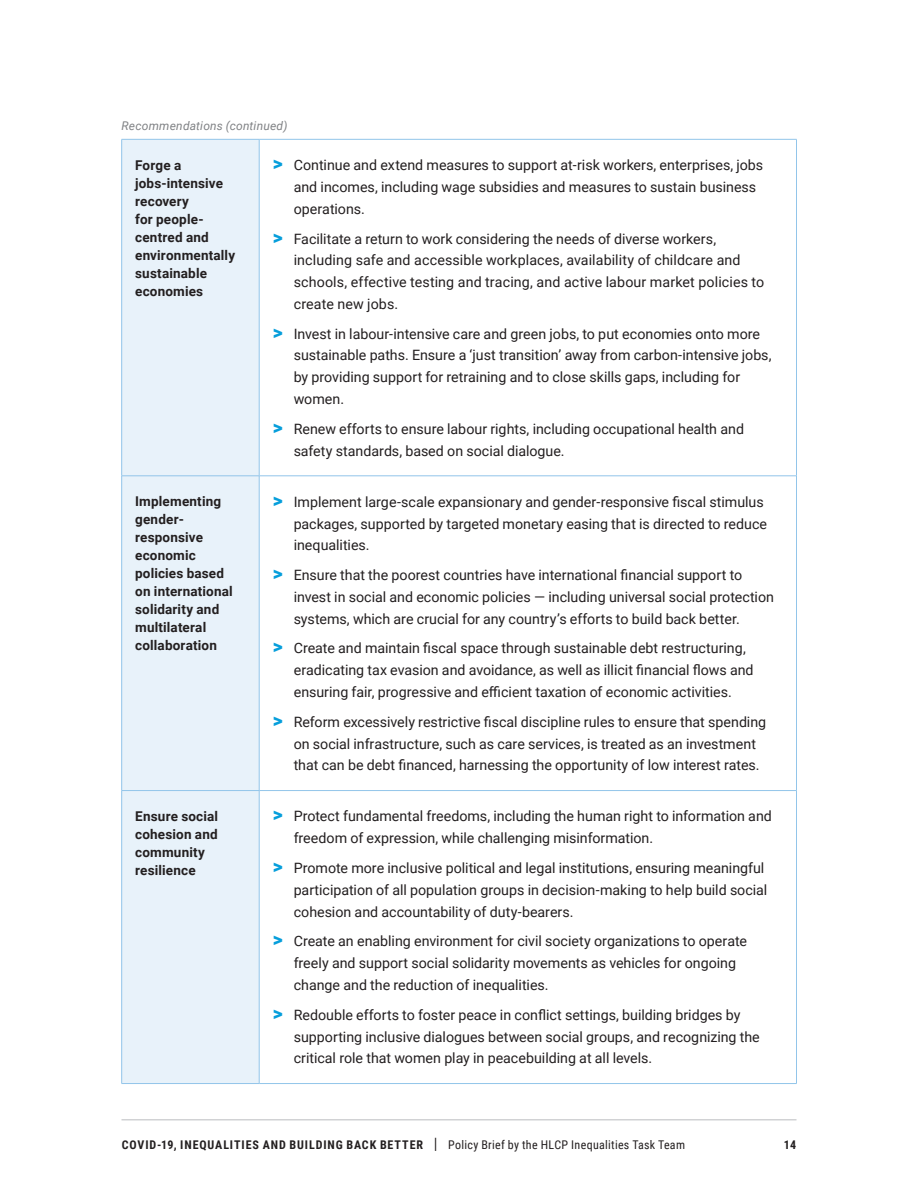
<style>
.page{position:relative;width:918px;height:1188px;background:#fff}
.page>*{position:absolute;margin:0;border:0;box-sizing:border-box;transform-origin:0 0}
.t1{font:14.25px/21.8px "Roboto";color:#231f20}
.CHART_REVpm_body{font:700 13.5px/18px "Roboto";letter-spacing:.015em;color:#231f20}
.t2{font:700 12px "Roboto Condensed";letter-spacing:.075em;color:#231f20}
.TX_ragged_column{font:italic 12px "Roboto";letter-spacing:.02em;color:#808285}
.s1{font-weight:900;font-size:19.5px;color:#069edb}
.s2{font-size:15.6px}
.s3{font-weight:400}
</style>
<div class="page">
<hr style="left:122px;top:1119px;width:674px;height:1px;background:#d1d2d4">
<div style="left:122px;top:140px;width:137px;height:943px;background:#e8f2fa"></div>
<hr style="left:122px;top:139px;width:137px;height:1px;background:#92c5ea">
<hr style="left:121px;top:140px;width:1px;height:336px;background:#92c5ea">
<hr style="left:259px;top:139px;width:538px;height:1px;background:#92c5ea">
<hr style="left:259px;top:140px;width:1px;height:336px;background:#92c5ea">
<hr style="left:796px;top:140px;width:1px;height:336px;background:#92c5ea">
<hr style="left:122px;top:476px;width:137px;height:1px;background:#92c5ea">
<hr style="left:121px;top:476px;width:1px;height:314px;background:#92c5ea">
<hr style="left:259px;top:476px;width:538px;height:1px;background:#92c5ea">
<hr style="left:259px;top:476px;width:1px;height:314px;background:#92c5ea">
<hr style="left:796px;top:476px;width:1px;height:314px;background:#92c5ea">
<hr style="left:122px;top:790px;width:137px;height:1px;background:#92c5ea">
<hr style="left:121px;top:791px;width:1px;height:292px;background:#92c5ea">
<hr style="left:259px;top:790px;width:538px;height:1px;background:#92c5ea">
<hr style="left:259px;top:791px;width:1px;height:292px;background:#92c5ea">
<hr style="left:796px;top:791px;width:1px;height:292px;background:#92c5ea">
<hr style="left:122px;top:1083px;width:137px;height:1px;background:#92c5ea">
<hr style="left:259px;top:1083px;width:538px;height:1px;background:#92c5ea">
<p class="TX_ragged_column" style="left:122px;top:118px;width:168px">Recommendations (continued)</p>
<p class="CHART_REVpm_body" style="left:135px;top:155px;width:102px">Forge a jobs-intensive recovery<br>for people&shy;centred and environmentally sustainable economies</p>
<p class="t1" style="left:294px;top:154px;width:471px;text-indent:-21px"><span class="s1">&gt;</span> Continue and extend measures to support at-risk workers, enterprises, jobs and incomes, including wage subsidies and measures to sustain business operations.</p>
<p class="t1" style="left:294px;top:227px;width:472px;text-indent:-21px"><span class="s1">&gt;</span> Facilitate a return to work considering the needs of diverse workers, including safe and accessible workplaces, availability of childcare and schools, effective testing and tracing, and active labour market policies to create new jobs.</p>
<p class="t1" style="left:294px;top:322px;width:479px;text-indent:-21px"><span class="s1">&gt;</span> Invest in labour-intensive care and green jobs, to put economies onto more sustainable paths. Ensure a ‘just transition’ away from carbon-intensive jobs, by providing support for retraining and to close skills gaps, including for women.</p>
<p class="t1" style="left:294px;top:417px;width:452px;text-indent:-21px"><span class="s1">&gt;</span> Renew efforts to ensure labour rights, including occupational health and safety standards, based on social dialogue.</p>
<p class="CHART_REVpm_body" style="left:135px;top:492px;width:99px">Implementing gender&shy;responsive economic policies based on international solidarity and multilateral collaboration</p>
<p class="t1" style="left:294px;top:490px;width:475px;text-indent:-21px"><span class="s1">&gt;</span> Implement large-scale expansionary and gender-responsive fiscal stimulus packages, supported by targeted monetary easing that is directed to reduce inequalities.</p>
<p class="t1" style="left:294px;top:564px;width:482px;text-indent:-21px"><span class="s1">&gt;</span> Ensure that the poorest countries have international financial support to invest in social and economic policies — including universal social protection systems, which are crucial for any country’s efforts to build back better.</p>
<p class="t1" style="left:294px;top:637px;width:461px;text-indent:-21px"><span class="s1">&gt;</span> Create and maintain fiscal space through sustainable debt restructuring, eradicating tax evasion and avoidance, as well as illicit financial flows and ensuring fair, progressive and efficient taxation of economic activities.</p>
<p class="t1" style="left:294px;top:710px;width:474px;text-indent:-21px"><span class="s1">&gt;</span> Reform excessively restrictive fiscal discipline rules to ensure that spending on social infrastructure, such as care services, is treated as an investment that can be debt financed, harnessing the opportunity of low interest rates.</p>
<p class="CHART_REVpm_body" style="left:135px;top:807px;width:84px">Ensure social cohesion and community resilience</p>
<p class="t1" style="left:294px;top:805px;width:480px;text-indent:-21px"><span class="s1">&gt;</span> Protect fundamental freedoms, including the human right to information and freedom of expression, while challenging misinformation.</p>
<p class="t1" style="left:294px;top:857px;width:475px;text-indent:-21px"><span class="s1">&gt;</span> Promote more inclusive political and legal institutions, ensuring meaningful participation of all population groups in decision-making to help build social cohesion and accountability of duty-bearers.</p>
<p class="t1" style="left:294px;top:930px;width:455px;text-indent:-21px"><span class="s1">&gt;</span> Create an enabling environment for civil society organizations to operate freely and support social solidarity movements as vehicles for ongoing change and the reduction of inequalities.</p>
<p class="t1" style="left:294px;top:1003px;width:468px;text-indent:-21px"><span class="s1">&gt;</span> Redouble efforts to foster peace in conflict settings, building bridges by supporting inclusive dialogues between social groups, and recognizing the critical role that women play in peacebuilding at all levels.</p>
<p class="t2" style="left:122px;top:1136px;width:565px">COVI D-19, I NEQUALITI ES AND BUI LDI NG BACK BETTER <span class="s2">|</span> <span class="s3">Policy Brief by the HLCP Inequalities Task Team</span></p>
<p class="t2" style="left:784px;top:1136px;width:14px">14</p>
</div>
